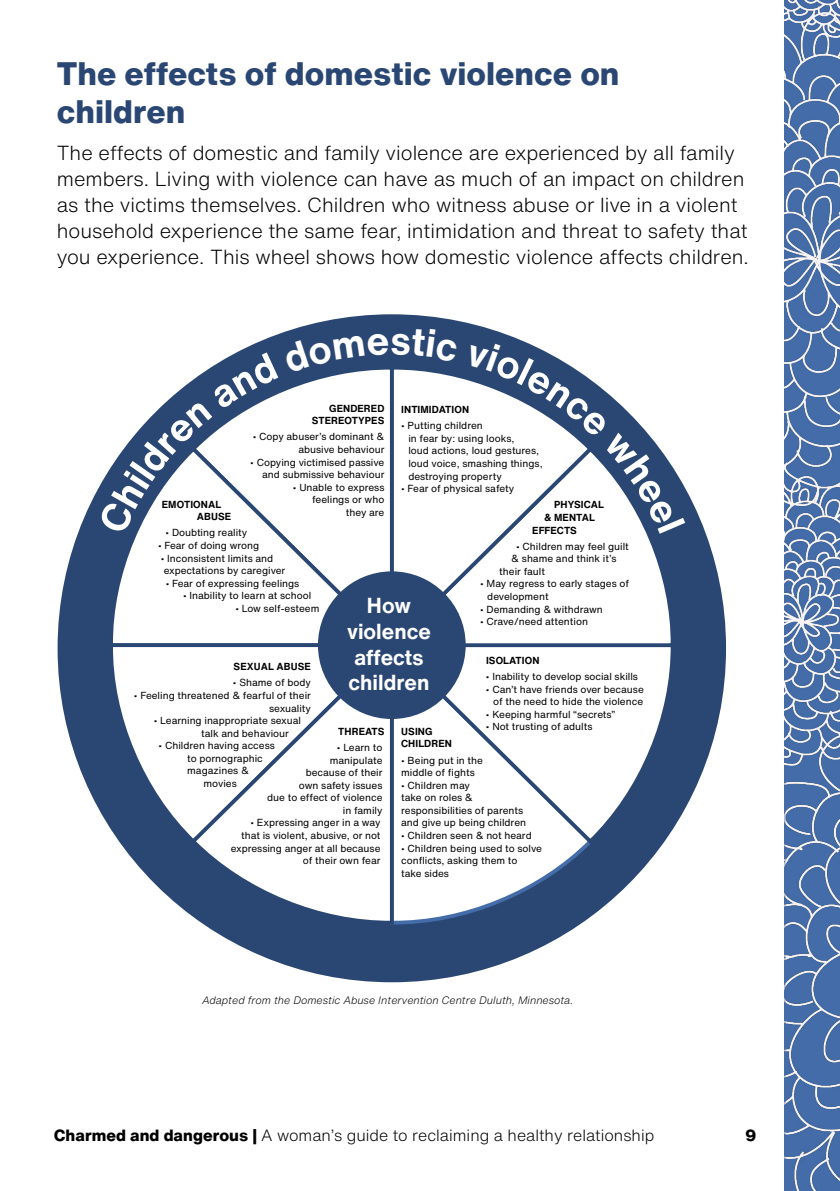
<style>
.page{position:relative;width:840px;height:1191px;background:#fff}
.page>*{position:absolute;margin:0;border:0;box-sizing:border-box;transform-origin:0 0}
.heading_1{font:800 32px/38px "Helvetica Now Text";color:#2a4774}
.t1{font:700 21.4px/25.6px "Helvetica Now Text";color:#fff;text-align:center}
.TEXT{font:300 20px/26px "Helvetica Now Text";color:#000}
.t2{font:300 16px "Helvetica Now Text";color:#000}
.t3{font:800 16px "Helvetica Now Text";color:#000}
.t4{font:italic 300 10.6px "Helvetica Now Text";color:#000}
.dia_text{font:10px/12.6px "Helvetica Now Text";color:#000}
.dia_heading_1{font:700 10px/12.6px "Helvetica Now Text";letter-spacing:.01em;color:#000}
.s1{font-weight:800}
</style>
<div class="page">
<img style="left:784px;top:0;width:55px;height:1191px">
<div style="left:58px;top:314px;width:667px;height:668px;background:#2a4774;border-radius:50%"></div>
<svg style="left:395px;top:711px;width:200px;height:215px"></svg>
<svg style="left:426px;top:649px;width:250px;height:197px;background:#dee2e9"></svg>
<svg style="left:457px;top:534px;width:214px;height:115px;background:#e4e7ed"></svg>
<div style="left:395px;top:377px;width:200px;height:234px;background:#fff"></div>
<svg style="left:357px;top:535px;width:38px;height:44px"></svg>
<div style="left:113px;top:535px;width:244px;height:106px;background:#fff"></div>
<svg style="left:107px;top:641px;width:219px;height:205px"></svg>
<svg style="left:188px;top:679px;width:207px;height:247px"></svg>
<div style="left:318px;top:571px;width:147px;height:148px;background:#2a4774;border-radius:50%"></div>
<svg style="left:97px;top:329px;width:360px;height:206px"></svg>
<svg style="left:465px;top:344px;width:219px;height:190px"></svg>
<p class="heading_1" style="left:57px;top:54px;width:564px">The effects of domestic violence on children</p>
<p class="TEXT" style="left:57px;top:139px;width:693px">The effects of domestic and family violence are experienced by all family members. Living with violence can have as much of an impact on children as the victims themselves. Children who witness abuse or live in a violent household experience the same fear, intimidation and threat to safety that you experience. This wheel shows how domestic violence affects children.</p>
<p class="dia_heading_1" style="left:311px;top:401px;width:74px;text-align:right">GENDERED<br>STEREOTYPES</p>
<p class="dia_text" style="left:253px;top:430px;width:133px;text-align:right">• Copy abuser’s dominant &amp; abusive behaviour</p>
<p class="dia_text" style="left:250px;top:455px;width:135px;text-align:right">• Copying victimised passive and submissive behaviour</p>
<p class="dia_text" style="left:293px;top:480px;width:93px;text-align:right">• Unable to express feelings or who they are</p>
<p class="dia_heading_1" style="left:401px;top:403px;width:69px">INTIMIDATION</p>
<p class="dia_text" style="left:408px;top:419px;width:136px;text-indent:-7px">• Putting children<br>in fear by: using looks,<br>loud actions, loud gestures, loud voice, smashing things, destroying property</p>
<p class="dia_text" style="left:401px;top:482px;width:114px">• Fear of physical safety</p>
<p class="dia_heading_1" style="left:197px;top:497px;width:36px;text-indent:-35px">EMOTIONAL<br>ABUSE</p>
<p class="dia_text" style="left:165px;top:526px;width:83px">• Doubting reality</p>
<p class="dia_text" style="left:158px;top:539px;width:103px">• Fear of doing wrong</p>
<p class="dia_text" style="left:161px;top:551px;width:126px">• Inconsistent limits and expectations by caregiver</p>
<p class="dia_text" style="left:165px;top:576px;width:135px">• Fear of expressing feelings</p>
<p class="dia_text" style="left:183px;top:589px;width:130px">• Inability to learn at school</p>
<p class="dia_text" style="left:235px;top:602px;width:85px">• Low self-esteem</p>
<p class="dia_heading_1" style="left:554px;top:498px;width:51px">PHYSICAL</p>
<p class="dia_heading_1" style="left:544px;top:511px;width:52px">&amp; MENTAL</p>
<p class="dia_heading_1" style="left:532px;top:523px;width:46px">EFFECTS</p>
<p class="dia_text" style="left:516px;top:539px;width:114px">• Children may feel guilt</p>
<p class="dia_text" style="left:511px;top:552px;width:107px">&amp; shame and think it’s</p>
<p class="dia_text" style="left:499px;top:565px;width:47px">their fault</p>
<p class="dia_text" style="left:487px;top:577px;width:143px;text-indent:-7px">• May regress to early stages of development</p>
<p class="dia_text" style="left:480px;top:602px;width:124px">• Demanding &amp; withdrawn</p>
<p class="dia_text" style="left:480px;top:615px;width:109px">• Crave/need attention</p>
<p class="dia_heading_1" style="left:485px;top:654px;width:55px">ISOLATION</p>
<p class="dia_text" style="left:485px;top:670px;width:153px">• Inability to develop social skills</p>
<p class="dia_text" style="left:485px;top:682px;width:159px;text-align:right">• Can’t have friends over because of the need to hide the violence</p>
<p class="dia_text" style="left:485px;top:707px;width:131px">• Keeping harmful “secrets”</p>
<p class="dia_text" style="left:485px;top:720px;width:108px">• Not trusting of adults</p>
<p class="t1" style="left:347px;top:592px;width:85px">How violence affects children</p>
<p class="dia_heading_1" style="left:233px;top:660px;width:79px">SEXUAL ABUSE</p>
<p class="dia_text" style="left:233px;top:676px;width:79px">• Shame of body</p>
<p class="dia_text" style="left:134px;top:689px;width:178px;text-align:right">• Feeling threatened &amp; fearful of their sexuality</p>
<p class="dia_text" style="left:201px;top:714px;width:101px;text-indent:-47px">• Learning inappropriate sexual talk and behaviour</p>
<p class="dia_text" style="left:158px;top:739px;width:118px">• Children having access</p>
<p class="dia_text" style="left:187px;top:751px;width:77px">to pornographic</p>
<p class="dia_text" style="left:187px;top:764px;width:63px">magazines &amp;</p>
<p class="dia_text" style="left:203px;top:777px;width:35px">movies</p>
<p class="dia_heading_1" style="left:338px;top:724px;width:48px">THREATS</p>
<p class="dia_text" style="left:267px;top:741px;width:117px;text-align:right">• Learn to<br>manipulate<br>because of their<br>own safety issues<br>due to effect of violence in family</p>
<p class="dia_text" style="left:231px;top:816px;width:151px;text-align:right">• Expressing anger in a way that is violent, abusive, or not expressing anger at all because of their own fear</p>
<p class="dia_heading_1" style="left:401px;top:724px;width:52px">USING<br>CHILDREN</p>
<p class="dia_text" style="left:401px;top:753px;width:83px">• Being put in the middle of fights</p>
<p class="dia_text" style="left:401px;top:778px;width:126px">• Children may<br>take on roles &amp; responsibilities of parents and give up being children</p>
<p class="dia_text" style="left:401px;top:829px;width:132px">• Children seen &amp; not heard</p>
<p class="dia_text" style="left:401px;top:841px;width:142px">• Children being used to solve conflicts, asking them to<br>take sides</p>
<p class="t4" style="left:202px;top:992px;width:372px">Adapted from the Domestic Abuse Intervention Centre Duluth, Minnesota.</p>
<h3 class="t2" style="left:54px;top:1122px;width:601px"><span class="s1">Charmed and dangerous |</span> A woman’s guide to reclaiming a healthy relationship</h3>
<h3 class="t3" style="left:744px;top:1122px;width:13px">9</h3>
</div>
